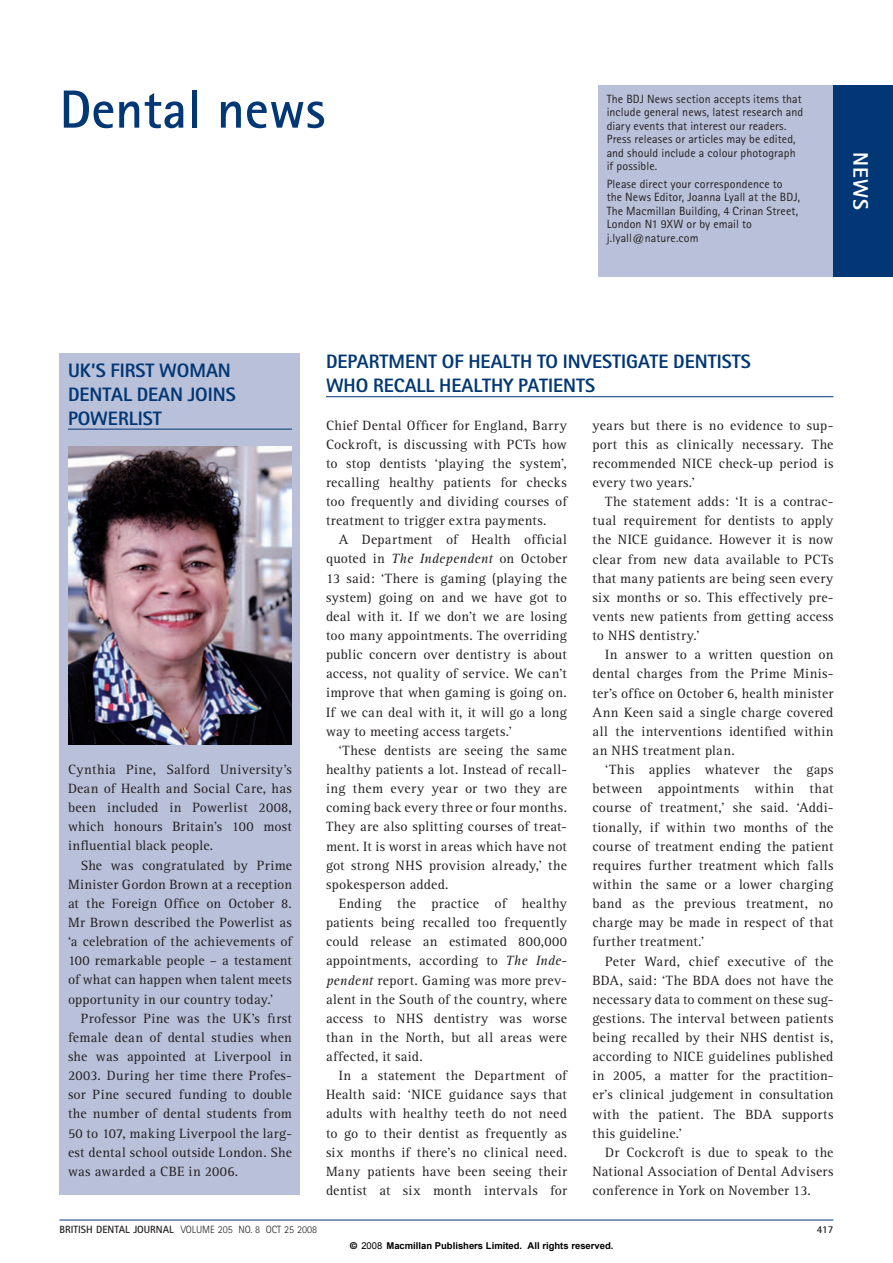
<style>
.page{position:relative;width:893px;height:1263px;background:#fff}
.page>*{position:absolute;margin:0;border:0;box-sizing:border-box;transform-origin:0 0}
.t1{font:700 53.85px "Rotis Sans Serif";color:#013775}
.t2{font:800 21px "Rotis Sans Serif";color:#fff}
.t3{font:800 19.5px/23.9px "Rotis Sans Serif";color:#013775}
.t4{font:13.95px/19.2px "Rotis Serif";letter-spacing:.02em;color:#231f20;text-align:justify}
.t5{font:13.95px "Rotis Serif";color:#231f20}
.t6{font:12px/13.5px "Rotis Sans Serif";letter-spacing:.01em;color:#231f20}
.t7{font:300 10.5px "Rotis Sans Serif";color:#231f20}
.t8{font:700 10.5px "Rotis Sans Serif";color:#231f20}
.t9{font:700 9.45px "Arial";color:#000}
.s1{font-style:italic}
.s2{font-weight:700}
.s3{font-family:"Helvetica"}
.s4{font-weight:400}
</style>
<div class="page">
<hr style="left:326px;top:396px;width:507px;height:1px;background:#013775">
<hr style="left:59px;top:1220px;width:774px;height:1px;background:#013775">
<div style="left:598px;top:85px;width:295px;height:191px;background:#b9c0d9"></div>
<div style="left:833px;top:85px;width:60px;height:191px;background:#013775"></div>
<div style="left:59px;top:353px;width:241px;height:842px;background:#b9c0d9"></div>
<hr style="left:68px;top:429px;width:224px;height:1px;background:#013775">
<img style="left:68px;top:447px;width:224px;height:297px">
<h1 class="t1" style="left:59px;top:91px;width:267px">Dental news</h1>
<p class="t6" style="left:607px;top:93px;width:198px">The BDJ News section accepts items that include general news, latest research and diary events that interest our readers.<br>Press releases or articles may be edited, and should include a colour photograph if possible.</p>
<p class="t6" style="left:607px;top:178px;width:195px">Please direct your correspondence to the News Editor, Joanna Lyall at the BDJ, The Macmillan Building, 4 Crinan Street, London N1 9XW or by email to j.lyall@nature.com</p>
<p class="t2" style="left:868px;top:152px;width:60px;rotate:90deg">NEWS</p>
<p class="t3" style="left:68px;top:360px;width:169px">UK’S FIRST WOMAN<br>DENTAL DEAN JOINS<br>POWERLIST</p>
<h4 class="t3" style="left:326px;top:352px;width:426px">DEPARTMENT OF HEALTH TO INVESTIGATE DENTISTS<br>WHO RECALL HEALTHY PATIENTS</h4>
<p class="t4" style="left:326px;top:417px;width:242px">Chief Dental Officer for England, Barry Cockroft, is discussing with PCTs how to stop dentists ‘playing the system’, recalling healthy patients for checks too frequently and dividing courses of treatment to trigger extra payments.</p>
<p class="t4" style="left:326px;top:531px;width:242px;text-indent:13px">A Department of Health official quoted in <span class="s1">The Independent</span> on October 13 said: ‘There is gaming (playing the system) going on and we have got to deal with it. If we don’t we are losing too many appointments. The overriding public concern over dentistry is about access, not quality of service. We can’t improve that when gaming is going on.<br>If we can deal with it, it will go a long way to meeting access targets.’</p>
<p class="t4" style="left:326px;top:742px;width:243px;text-indent:13px">‘These dentists are seeing the same healthy patients a lot. Instead of recall&shy;ing them every year or two they are coming back every three or four months.<br>They are also splitting courses of treat&shy;ment. It is worst in areas which have not got strong NHS provision already,’ the spokesperson added.</p>
<p class="t4" style="left:326px;top:895px;width:242px;text-indent:13px">Ending the practice of healthy patients being recalled too frequently could release an estimated 800,000 appointments, according to <span class="s1">The Inde&shy;pendent</span> report. Gaming was more prev&shy;alent in the South of the country, where access to NHS dentistry was worse than in the North, but all areas were affected, it said.</p>
<p class="t4" style="left:326px;top:1067px;width:242px;text-indent:13px">In a statement the Department of Health said: ‘NICE guidance says that adults with healthy teeth do not need to go to their dentist as frequently as six months if there’s no clinical need.<br>Many patients have been seeing their dentist at six month intervals for</p>
<p class="t4" style="left:592px;top:417px;width:242px">years but there is no evidence to sup&shy;port this as clinically necessary. The recommended NICE check-up period is every two years.’</p>
<p class="t4" style="left:592px;top:493px;width:242px;text-indent:13px">The statement adds: ‘It is a contrac&shy;tual requirement for dentists to apply the NICE guidance. However it is now clear from new data available to PCTs that many patients are being seen every six months or so. This effectively pre&shy;vents new patients from getting access to NHS dentistry.’</p>
<p class="t4" style="left:592px;top:646px;width:242px;text-indent:13px">In answer to a written question on dental charges from the Prime Minis&shy;ter’s office on October 6, health minister Ann Keen said a single charge covered all the interventions identified within an NHS treatment plan.</p>
<p class="t4" style="left:592px;top:761px;width:242px;text-indent:13px">‘This applies whatever the gaps between appointments within that course of treatment,’ she said. ‘Addi&shy;tionally, if within two months of the course of treatment ending the patient requires further treatment which falls within the same or a lower charging band as the previous treatment, no charge may be made in respect of that further treatment.’</p>
<p class="t4" style="left:592px;top:953px;width:243px;text-indent:13px">Peter Ward, chief executive of the BDA, said: ‘The BDA does not have the necessary data to comment on these sug&shy;gestions. The interval between patients being recalled by their NHS dentist is, according to NICE guidelines published in 2005, a matter for the practition&shy;er’s clinical judgement in consultation with the patient. The BDA supports this guideline.’</p>
<p class="t4" style="left:592px;top:1144px;width:242px;text-indent:13px">Dr Cockcroft is due to speak to the National Association of Dental Advisers conference in York on November 13.</p>
<p class="t4" style="left:68px;top:761px;width:225px">Cynthia Pine, Salford University’s</p>
<p class="t4" style="left:68px;top:780px;width:225px">Dean of Health and Social Care, has</p>
<p class="t4" style="left:68px;top:799px;width:225px">been included in Powerlist 2008,</p>
<p class="t4" style="left:68px;top:818px;width:225px">which honours Britain’s 100 most</p>
<p class="t4" style="left:68px;top:838px;width:147px">influential black people.</p>
<p class="t4" style="left:81px;top:857px;width:213px">She was congratulated by Prime</p>
<p class="t4" style="left:68px;top:876px;width:226px">Minister Gordon Brown at a reception</p>
<p class="t4" style="left:68px;top:895px;width:225px">at the Foreign Office on October 8.</p>
<p class="t4" style="left:68px;top:914px;width:225px">Mr Brown described the Powerlist as</p>
<p class="t5" style="left:68px;top:936px;width:225px">‘a celebration of the achievements of</p>
<p class="t4" style="left:68px;top:952px;width:225px">100 remarkable people – a testament</p>
<p class="t4" style="left:68px;top:971px;width:225px">of what can happen when talent meets</p>
<p class="t4" style="left:68px;top:991px;width:207px">opportunity in our country today.’</p>
<p class="t4" style="left:81px;top:1010px;width:213px">Professor Pine was the UK’s first</p>
<p class="t4" style="left:68px;top:1029px;width:225px">female dean of dental studies when</p>
<p class="t4" style="left:68px;top:1048px;width:225px">she was appointed at Liverpool in</p>
<p class="t4" style="left:68px;top:1067px;width:225px">2003. During her time there Profes-</p>
<p class="t4" style="left:68px;top:1086px;width:225px">sor Pine secured funding to double</p>
<p class="t4" style="left:68px;top:1105px;width:225px">the number of dental students from</p>
<p class="t4" style="left:68px;top:1125px;width:225px">50 to 107, making Liverpool the larg-</p>
<p class="t4" style="left:68px;top:1144px;width:225px">est dental school outside London. She</p>
<p class="t4" style="left:68px;top:1163px;width:172px">was awarded a CBE in 2006.</p>
<p class="t7" style="left:59px;top:1226px;width:259px"><span class="s2">BRITISH DENTAL JOURNAL</span> VOLUME 205 NO. 8 OCT 25 2008</p>
<p class="t8" style="left:817px;top:1226px;width:18px">417</p>
<p class="t9" style="left:350px;top:1240px;width:265px"><span class="s3">©</span> <span class="s4">2008</span> Macmillan Publishers Limited. All rights reserved.</p>
</div>
